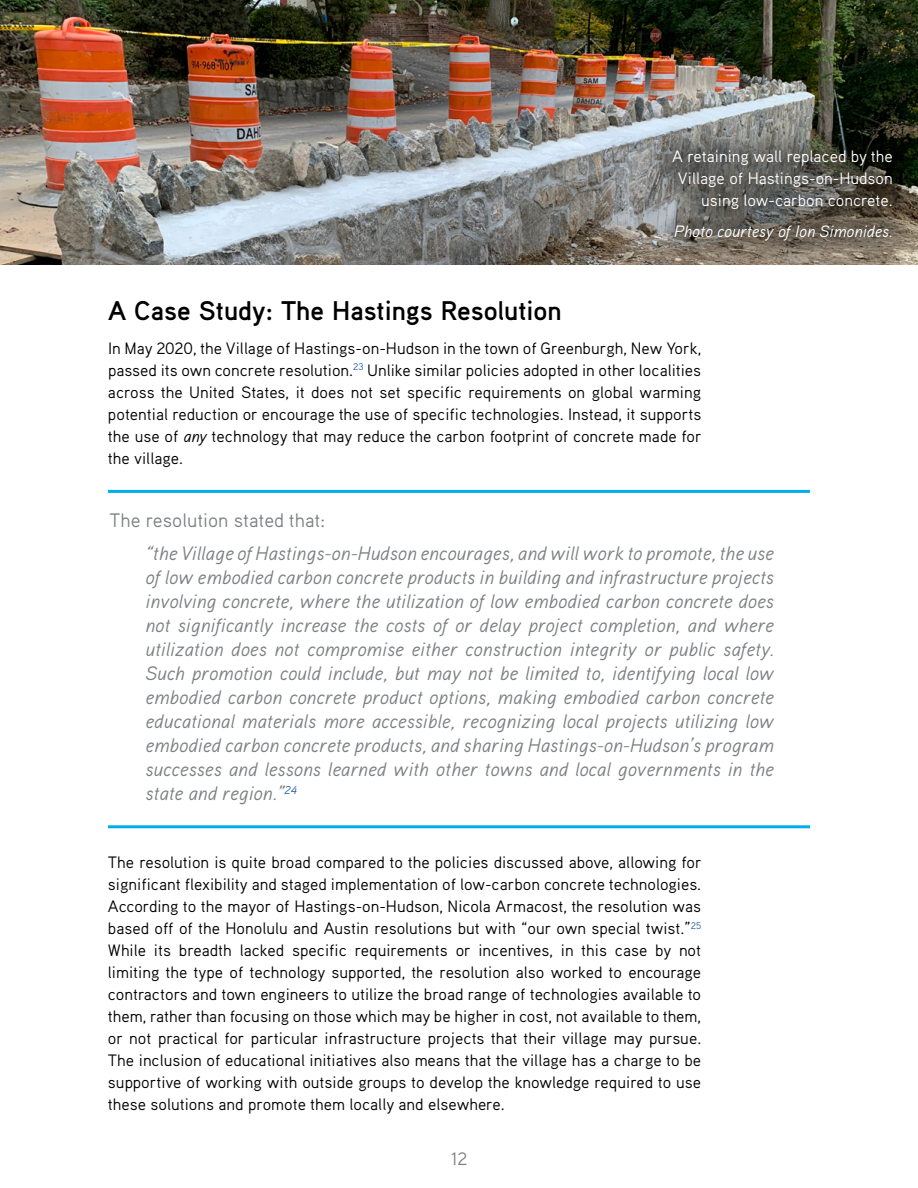
<style>
.page{position:relative;width:918px;height:1188px;background:#fff}
.page>*{position:absolute;margin:0;border:0;box-sizing:border-box;transform-origin:0 0}
.t1{font:700 27px "Aaux Pro OT";color:#000}
.t2{font:italic 19.5px/24px "Aaux Pro OT";color:#7e8083;text-align:justify}
.t3{font:19.5px "Aaux Pro OT";color:#7e8083}
.t4{font:18px "Aaux Pro OT";color:#7e8083}
.t5{font:16.5px/22px "Aaux Pro OT";color:#000;text-align:justify}
.t6{font:16.5px/22px "Aaux Pro OT";color:#fff;text-align:right}
.t7{font:italic 16.5px "Aaux Pro OT";color:#fff}
.s1{font-style:italic}
</style>
<div class="page">
<hr style="left:108px;top:490px;width:702px;height:3px;background:#00aeef">
<hr style="left:108px;top:825px;width:702px;height:3px;background:#00aeef">
<img style="left:0;top:0;width:918px;height:265px">
<div style="left:648px;top:125px;width:270px;height:143px;background:#000;opacity:.35"></div>
<p class="t6" style="left:672px;top:145px;width:222px">A retaining wall replaced by the<br>Village of Hastings-on-Hudson using low-carbon concrete.</p>
<p class="t7" style="left:674px;top:220px;width:220px">Photo courtesy of Ion Simonides.</p>
<h1 class="t1" style="left:108px;top:293px;width:455px">A Case Study: The Hastings Resolution</h1>
<p class="t5" style="left:108px;top:336px;width:595px">In May 2020, the Village of Hastings-on-Hudson in the town of Greenburgh, New York, passed its own concrete resolution.<sup>23</sup> Unlike similar policies adopted in other localities across the United States, it does not set specific requirements on global warming potential reduction or encourage the use of specific technologies. Instead, it supports the use of <span class="s1">any</span> technology that may reduce the carbon footprint of concrete made for the village.</p>
<p class="t3" style="left:110px;top:508px;width:217px">The resolution stated that:</p>
<p class="t2" style="left:145px;top:541px;width:630px">“the Village of Hastings-on-Hudson encourages, and will work to promote, the use of low embodied carbon concrete products in building and infrastructure projects involving concrete, where the utilization of low embodied carbon concrete does not significantly increase the costs of or delay project completion, and where utilization does not compromise either construction integrity or public safety.<br>Such promotion could include, but may not be limited to, identifying local low embodied carbon concrete product options, making embodied carbon concrete educational materials more accessible, recognizing local projects utilizing low embodied carbon concrete products, and sharing Hastings-on-Hudson’s program successes and lessons learned with other towns and local governments in the state and region.”<sup>24</sup></p>
<p class="t5" style="left:108px;top:851px;width:595px">The resolution is quite broad compared to the policies discussed above, allowing for significant flexibility and staged implementation of low-carbon concrete technologies.<br>According to the mayor of Hastings-on-Hudson, Nicola Armacost, the resolution was based off of the Honolulu and Austin resolutions but with “our own special twist.”<sup>25<br></sup>While its breadth lacked specific requirements or incentives, in this case by not limiting the type of technology supported, the resolution also worked to encourage contractors and town engineers to utilize the broad range of technologies available to them, rather than focusing on those which may be higher in cost, not available to them, or not practical for particular infrastructure projects that their village may pursue.<br>The inclusion of educational initiatives also means that the village has a charge to be supportive of working with outside groups to develop the knowledge required to use these solutions and promote them locally and elsewhere.</p>
<p class="t4" style="left:451px;top:1147px;width:18px">12</p>
</div>
